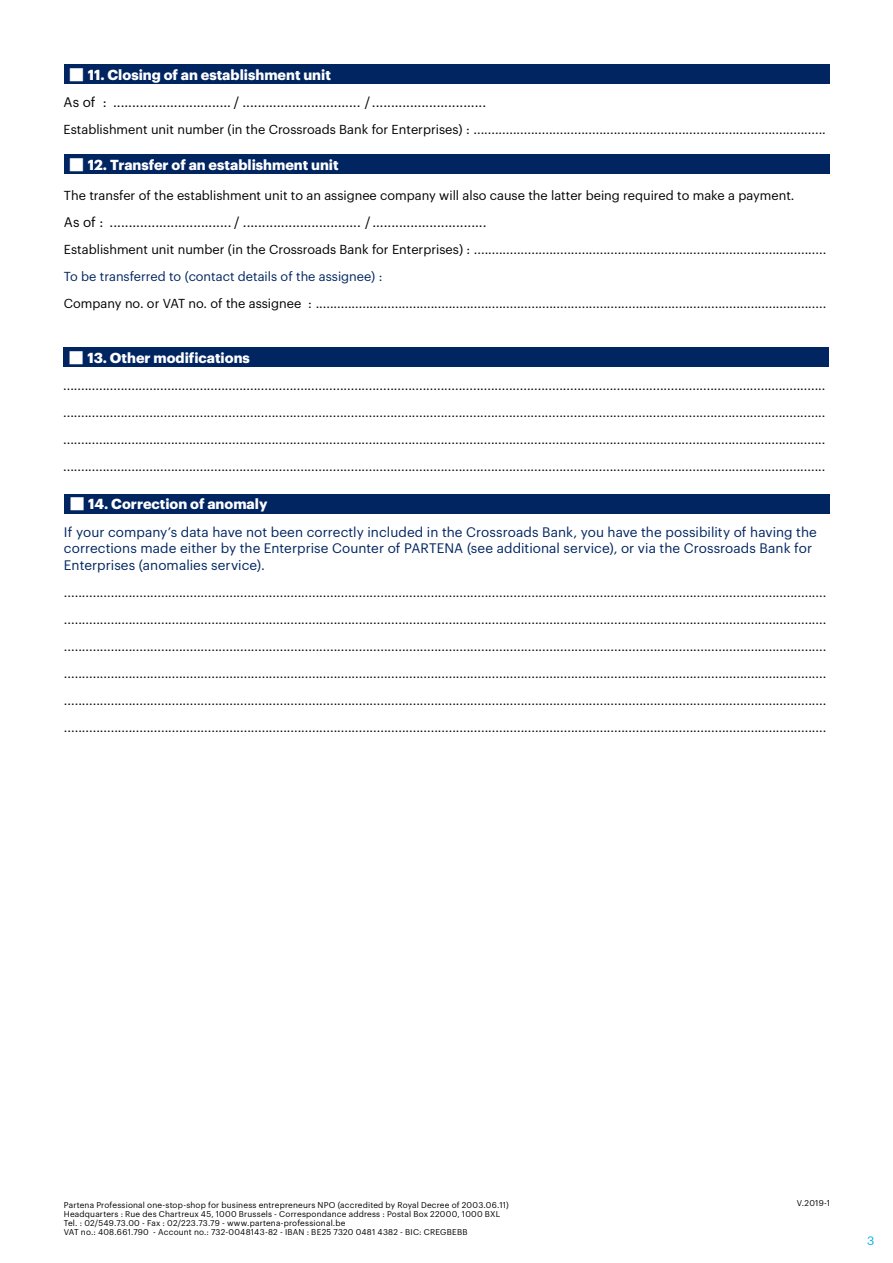
<style>
.page{position:relative;width:893px;height:1263px;background:#fff}
.page>*{position:absolute;margin:0;border:0;box-sizing:border-box;transform-origin:0 0}
.t1{font:700 14.25px "Graphik";color:#fff}
.t2{font:13.5px/16.5px "Graphik";letter-spacing:.005em;color:#002561}
.t3{font:13.5px "Graphik";color:#000}
.t4{font:12.75px "Graphik";color:#000}
.t5{font:12.75px "Graphik";color:#002561}
.t6{font:12px "Graphik";color:#00aeef}
.t7{font:8.25px/9px "Graphik";letter-spacing:.02em;color:#000}
</style>
<div class="page">
<div style="left:64px;top:64px;width:765px;height:20px;background:#002561"></div>
<div style="left:64px;top:155px;width:765px;height:19px;background:#002561"></div>
<div style="left:64px;top:494px;width:766px;height:19px;background:#002561"></div>
<div style="left:64px;top:348px;width:765px;height:19px;background:#002561"></div>
<p class="t1" style="left:68px;top:64px;width:264px">■ 11. Closing of an establishment unit</p>
<p class="t3" style="left:64px;top:92px;width:424px">As of : ............................... / ............................... / ..............................</p>
<p class="t4" style="left:64px;top:120px;width:764px">Establishment unit number (in the Crossroads Bank for Enterprises) : ..................................................................................................</p>
<p class="t1" style="left:68px;top:154px;width:272px">■ 12. Transfer of an establishment unit</p>
<p class="t4" style="left:64px;top:185px;width:732px">The transfer of the establishment unit to an assignee company will also cause the latter being required to make a payment.</p>
<p class="t3" style="left:64px;top:211px;width:424px">As of : ................................ / ............................... / ..............................</p>
<p class="t4" style="left:64px;top:239px;width:764px">Establishment unit number (in the Crossroads Bank for Enterprises) : ..................................................................................................</p>
<p class="t5" style="left:64px;top:266px;width:320px">To be transferred to (contact details of the assignee) :</p>
<p class="t4" style="left:64px;top:293px;width:764px">Company no. or VAT no. of the assignee : ..............................................................................................................................................</p>
<p class="t1" style="left:68px;top:347px;width:184px">■ 13. Other modifications</p>
<p class="t4" style="left:63px;top:376px;width:764px">....................................................................................................................................................................................................................</p>
<p class="t4" style="left:63px;top:403px;width:764px">....................................................................................................................................................................................................................</p>
<p class="t4" style="left:63px;top:430px;width:764px">....................................................................................................................................................................................................................</p>
<p class="t4" style="left:63px;top:457px;width:764px">....................................................................................................................................................................................................................</p>
<p class="t1" style="left:69px;top:493px;width:200px">■ 14. Correction of anomaly</p>
<p class="t2" style="left:64px;top:522px;width:754px">If your company’s data have not been correctly included in the Crossroads Bank, you have the possibility of having the corrections made either by the Enterprise Counter of PARTENA (see additional service), or via the Crossroads Bank for<br>Enterprises (anomalies service).</p>
<p class="t4" style="left:64px;top:583px;width:764px">....................................................................................................................................................................................................................</p>
<p class="t4" style="left:64px;top:610px;width:764px">....................................................................................................................................................................................................................</p>
<p class="t4" style="left:64px;top:637px;width:764px">....................................................................................................................................................................................................................</p>
<p class="t4" style="left:64px;top:664px;width:764px">....................................................................................................................................................................................................................</p>
<p class="t4" style="left:64px;top:691px;width:764px">....................................................................................................................................................................................................................</p>
<p class="t4" style="left:64px;top:718px;width:764px">....................................................................................................................................................................................................................</p>
<p class="t7" style="left:64px;top:1200px;width:446px">Partena Professional one-stop-shop for business entrepreneurs NPO (accredited by Royal Decree of 2003.06.11)</p>
<p class="t7" style="left:797px;top:1198px;width:35px">V.2019-1</p>
<p class="t7" style="left:64px;top:1209px;width:438px">Headquarters : Rue des Chartreux 45, 1000 Brussels - Correspondance address : Postal Box 22000, 1000 BXL<br>Tel. : 02/549.73.00 - Fax : 02/223.73.79 - www.partena-professional.be<br>VAT no.: 408.661.790 - Account no.: 732-0048143-82 - IBAN : BE25 7320 0481 4382 - BIC: CREGBEBB</p>
<p class="t6" style="left:867px;top:1232px;width:9px">3</p>
</div>
